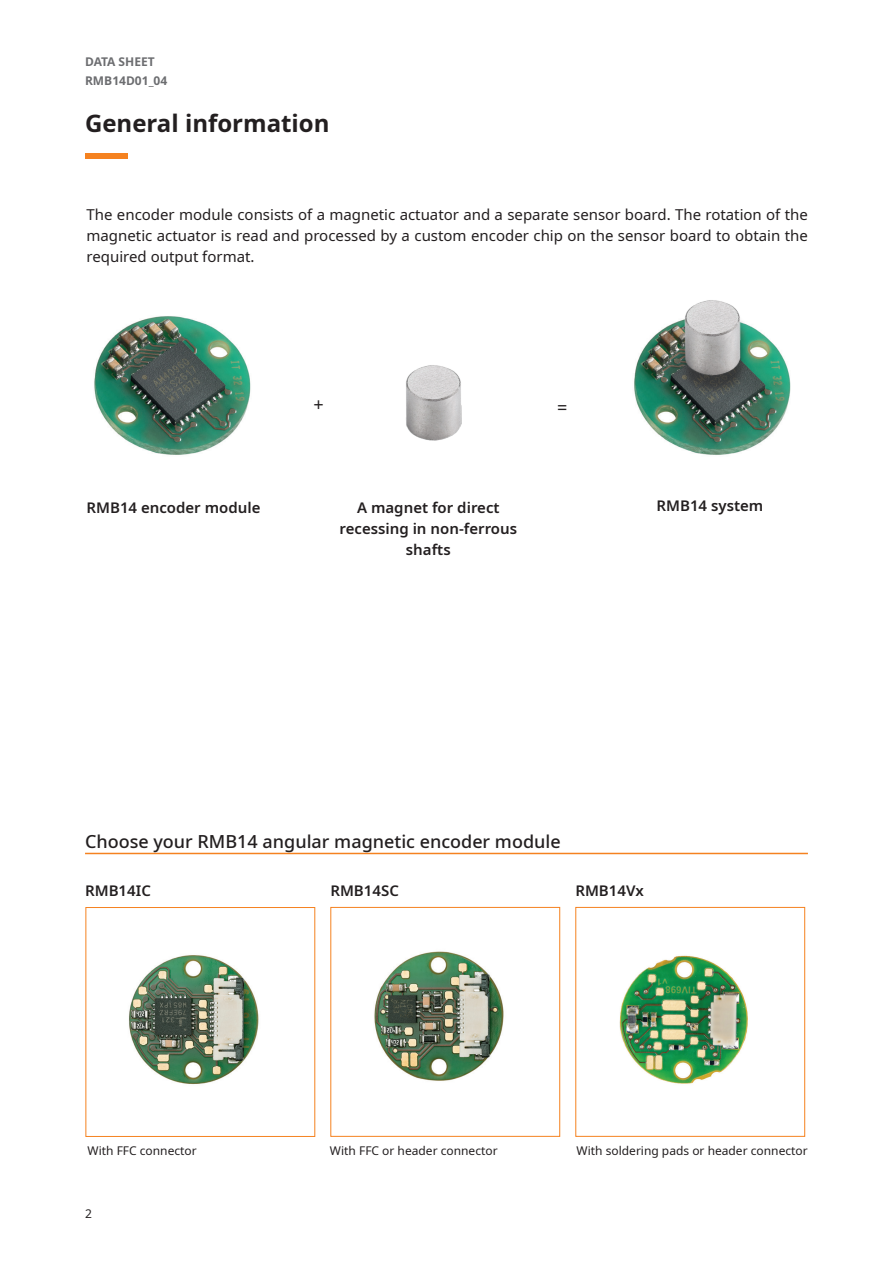
<style>
.page{position:relative;width:893px;height:1263px;background:#fff}
.page>*{position:absolute;margin:0;border:0;box-sizing:border-box;transform-origin:0 0}
.t1{font:700 24px "Noto Sans";color:#231f20}
.t2{font:500 18px "Noto Sans";color:#231f20}
.t3{font:18px "Noto Sans";color:#231f20}
.t4{font:15px/21px "Noto Sans";color:#231f20;text-align:justify}
.t5{font:600 15px/21px "Noto Sans";color:#231f20;text-align:center}
.t6{font:12px "Noto Sans";color:#231f20}
.t7{font:700 12px/18.6px "Noto Sans";color:#6c6d70}
</style>
<div class="page">
<img style="left:94px;top:316px;width:157px;height:139px">
<img style="left:634px;top:322px;width:157px;height:133px">
<div style="left:85px;top:154px;width:43px;height:5px;background:#f58220"></div>
<hr style="left:85px;top:853px;width:723px;height:1px;background:#f58220">
<div style="left:85px;top:907px;width:230px;height:230px;border:1px solid #f58220"></div>
<div style="left:330px;top:907px;width:230px;height:230px;border:1px solid #f58220"></div>
<div style="left:575px;top:907px;width:230px;height:230px;border:1px solid #f58220"></div>
<div style="left:677px;top:307px;width:71px;height:90px;background:#231f20;opacity:.54"></div>
<img style="left:685px;top:300px;width:55px;height:76px">
<img style="left:406px;top:365px;width:55px;height:76px">
<img style="left:129px;top:955px;width:130px;height:130px">
<img style="left:374px;top:951px;width:130px;height:130px">
<img style="left:619px;top:955px;width:129px;height:129px">
<p class="t7" style="left:85px;top:53px;width:84px">DATA SHEET<br>RMB14D01_04</p>
<h1 class="t1" style="left:85px;top:106px;width:246px">General information</h1>
<p class="t4" style="left:87px;top:205px;width:723px">The encoder module consists of a magnetic actuator and a separate sensor board. The rotation of the magnetic actuator is read and processed by a custom encoder chip on the sensor board to obtain the required output format.</p>
<p class="t3" style="left:314px;top:391px;width:12px">+</p>
<p class="t3" style="left:557px;top:395px;width:12px">=</p>
<p class="t5" style="left:86px;top:497px;width:176px">RMB14 encoder module</p>
<p class="t5" style="left:339px;top:497px;width:179px">A magnet for direct recessing in non-ferrous shafts</p>
<p class="t5" style="left:656px;top:495px;width:108px">RMB14 system</p>
<p class="t2" style="left:85px;top:829px;width:477px">Choose your RMB14 angular magnetic encoder module</p>
<p class="t5" style="left:85px;top:880px;width:67px">RMB14IC</p>
<p class="t5" style="left:330px;top:880px;width:70px">RMB14SC</p>
<p class="t5" style="left:575px;top:880px;width:70px">RMB14Vx</p>
<p class="t6" style="left:88px;top:1142px;width:111px">With FFC connector</p>
<p class="t6" style="left:330px;top:1142px;width:169px">With FFC or header connector</p>
<p class="t6" style="left:577px;top:1142px;width:233px">With soldering pads or header connector</p>
<p class="t6" style="left:85px;top:1205px;width:8px">2</p>
</div>
